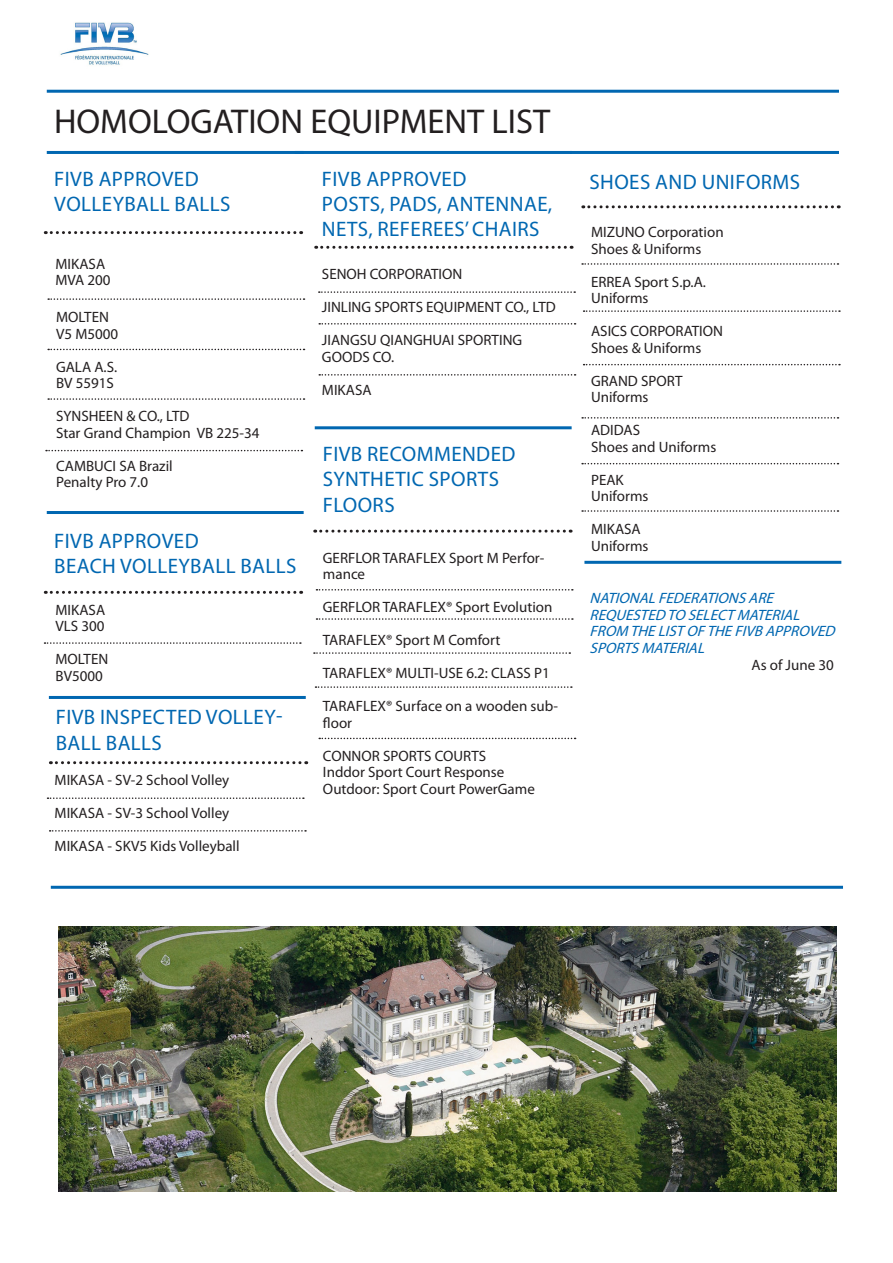
<style>
.page{position:relative;width:893px;height:1263px;background:#fff}
.page>*{position:absolute;margin:0;border:0;box-sizing:border-box;transform-origin:0 0}
.t1{font:34.5px "Myriad Pro";color:#231f20}
.t2{font:21px/25.2px "Myriad Pro";letter-spacing:.02em;color:#0067b1}
.t3{font:15px/16.5px "Myriad Pro";color:#231f20}
.t4{font:italic 15px/16.5px "Myriad Pro";color:#0067b1}
</style>
<div class="page">
<hr style="left:47px;top:90px;width:792px;height:3px;background:#0067b1">
<hr style="left:47px;top:151px;width:257px;height:3px;background:#0067b1">
<svg style="left:45px;top:231px;width:257px;height:3px"></svg>
<svg style="left:48px;top:398px;width:257px;height:2px"></svg>
<svg style="left:48px;top:349px;width:257px;height:1px"></svg>
<hr style="left:47px;top:511px;width:257px;height:3px;background:#0067b1">
<svg style="left:45px;top:591px;width:257px;height:3px"></svg>
<svg style="left:45px;top:642px;width:256px;height:2px"></svg>
<hr style="left:295px;top:151px;width:277px;height:3px;background:#0067b1">
<svg style="left:316px;top:246px;width:256px;height:3px"></svg>
<svg style="left:319px;top:291px;width:256px;height:2px"></svg>
<hr style="left:315px;top:426px;width:257px;height:3px;background:#0067b1">
<svg style="left:315px;top:530px;width:256px;height:3px"></svg>
<svg style="left:316px;top:589px;width:257px;height:1px"></svg>
<svg style="left:317px;top:618px;width:256px;height:2px"></svg>
<svg style="left:583px;top:205px;width:256px;height:3px"></svg>
<img style="left:60px;top:22px;width:89px;height:43px">
<svg style="left:48px;top:298px;width:257px;height:2px"></svg>
<svg style="left:314px;top:652px;width:256px;height:2px"></svg>
<hr style="left:570px;top:151px;width:269px;height:3px;background:#0067b1">
<hr style="left:51px;top:886px;width:792px;height:3px;background:#0067b1">
<svg style="left:46px;top:450px;width:256px;height:1px"></svg>
<svg style="left:582px;top:263px;width:256px;height:2px"></svg>
<svg style="left:319px;top:323px;width:257px;height:2px"></svg>
<svg style="left:315px;top:686px;width:257px;height:2px"></svg>
<svg style="left:584px;top:310px;width:256px;height:2px"></svg>
<svg style="left:584px;top:364px;width:256px;height:1px"></svg>
<hr style="left:584px;top:561px;width:257px;height:3px;background:#0067b1">
<svg style="left:582px;top:417px;width:256px;height:2px"></svg>
<hr style="left:49px;top:696px;width:257px;height:3px;background:#0067b1">
<svg style="left:50px;top:761px;width:257px;height:3px"></svg>
<svg style="left:48px;top:797px;width:256px;height:2px"></svg>
<img style="left:59px;top:927px;width:777px;height:265px">
<svg style="left:50px;top:830px;width:256px;height:2px"></svg>
<svg style="left:582px;top:463px;width:256px;height:1px"></svg>
<svg style="left:319px;top:374px;width:257px;height:2px"></svg>
<svg style="left:582px;top:510px;width:256px;height:2px"></svg>
<svg style="left:319px;top:738px;width:257px;height:1px"></svg>
<p class="t1" style="left:54px;top:100px;width:498px">HOMOLOGATION EQUIPMENT LIST</p>
<p class="t2" style="left:54px;top:166px;width:146px">FIVB APPROVED</p>
<p class="t2" style="left:54px;top:191px;width:178px">VOLLEYBALL BALLS</p>
<p class="t2" style="left:322px;top:166px;width:146px">FIVB APPROVED</p>
<p class="t2" style="left:322px;top:191px;width:232px">POSTS, PADS, ANTENNAE,<br>NETS, REFEREES’ CHAIRS</p>
<p class="t3" style="left:322px;top:266px;width:142px">SENOH CORPORATION</p>
<p class="t3" style="left:322px;top:299px;width:235px">JINLING SPORTS EQUIPMENT CO., LTD</p>
<p class="t3" style="left:322px;top:332px;width:202px">JIANGSU QIANGHUAI SPORTING<br>GOODS CO.</p>
<p class="t3" style="left:322px;top:381px;width:51px">MIKASA</p>
<p class="t3" style="left:56px;top:255px;width:51px">MIKASA</p>
<p class="t3" style="left:56px;top:271px;width:57px">MVA 200</p>
<p class="t3" style="left:56px;top:309px;width:54px">MOLTEN</p>
<p class="t3" style="left:56px;top:325px;width:64px">V5 M5000</p>
<p class="t3" style="left:56px;top:358px;width:63px">GALA A.S.</p>
<p class="t3" style="left:56px;top:375px;width:59px">BV 5591S</p>
<p class="t3" style="left:56px;top:408px;width:135px">SYNSHEEN &amp; CO., LTD</p>
<p class="t3" style="left:56px;top:424px;width:205px">Star Grand Champion VB 225-34</p>
<p class="t3" style="left:56px;top:457px;width:118px">CAMBUCI SA Brazil</p>
<p class="t3" style="left:56px;top:474px;width:93px">Penalty Pro 7.0</p>
<p class="t2" style="left:323px;top:441px;width:194px">FIVB RECOMMENDED</p>
<p class="t2" style="left:323px;top:466px;width:178px">SYNTHETIC SPORTS<br>FLOORS</p>
<p class="t2" style="left:54px;top:528px;width:146px">FIVB APPROVED</p>
<p class="t2" style="left:54px;top:553px;width:244px">BEACH VOLLEYBALL BALLS</p>
<p class="t3" style="left:56px;top:601px;width:51px">MIKASA</p>
<p class="t3" style="left:56px;top:618px;width:51px">VLS 300</p>
<p class="t3" style="left:56px;top:651px;width:54px">MOLTEN</p>
<p class="t3" style="left:56px;top:667px;width:49px">BV5000</p>
<p class="t2" style="left:56px;top:704px;width:228px">FIVB INSPECTED VOLLEY-<br>BALL BALLS</p>
<p class="t3" style="left:55px;top:771px;width:176px">MIKASA - SV-2 School Volley</p>
<p class="t3" style="left:55px;top:804px;width:176px">MIKASA - SV-3 School Volley</p>
<p class="t3" style="left:55px;top:837px;width:187px">MIKASA - SKV5 Kids Volleyball</p>
<p class="t3" style="left:323px;top:549px;width:223px">GERFLOR TARAFLEX Sport M Perfor&shy;mance</p>
<p class="t3" style="left:323px;top:599px;width:231px">GERFLOR TARAFLEX® Sport Evolution</p>
<p class="t3" style="left:323px;top:632px;width:179px">TARAFLEX® Sport M Comfort</p>
<p class="t3" style="left:323px;top:665px;width:228px">TARAFLEX® MULTI-USE 6.2: CLASS P1</p>
<p class="t3" style="left:323px;top:698px;width:237px">TARAFLEX® Surface on a wooden sub&shy;floor</p>
<p class="t3" style="left:323px;top:747px;width:165px">CONNOR SPORTS COURTS</p>
<p class="t3" style="left:323px;top:764px;width:183px">Inddor Sport Court Response</p>
<p class="t3" style="left:323px;top:780px;width:213px">Outdoor: Sport Court PowerGame</p>
<p class="t2" style="left:589px;top:169px;width:212px">SHOES AND UNIFORMS</p>
<p class="t3" style="left:591px;top:224px;width:134px">MIZUNO Corporation</p>
<p class="t3" style="left:591px;top:240px;width:112px">Shoes &amp; Uniforms</p>
<p class="t3" style="left:591px;top:273px;width:116px">ERREA Sport S.p.A.</p>
<p class="t3" style="left:591px;top:290px;width:59px">Uniforms</p>
<p class="t3" style="left:591px;top:323px;width:133px">ASICS CORPORATION</p>
<p class="t3" style="left:591px;top:339px;width:112px">Shoes &amp; Uniforms</p>
<p class="t3" style="left:591px;top:372px;width:93px">GRAND SPORT</p>
<p class="t3" style="left:591px;top:389px;width:59px">Uniforms</p>
<p class="t3" style="left:591px;top:422px;width:51px">ADIDAS</p>
<p class="t3" style="left:591px;top:438px;width:127px">Shoes and Uniforms</p>
<p class="t3" style="left:591px;top:471px;width:34px">PEAK</p>
<p class="t3" style="left:591px;top:488px;width:59px">Uniforms</p>
<p class="t3" style="left:591px;top:521px;width:51px">MIKASA</p>
<p class="t3" style="left:591px;top:537px;width:59px">Uniforms</p>
<p class="t4" style="left:590px;top:590px;width:251px">NATIONALFEDERATIONSARE<br>REQUESTED TO SELECTMATERIAL<br>FROM THELISTOFTHEFIVBAPPROVED<br>SPORTSMATERIAL</p>
<p class="t3" style="left:752px;top:656px;width:84px">As of June 30</p>
</div>
